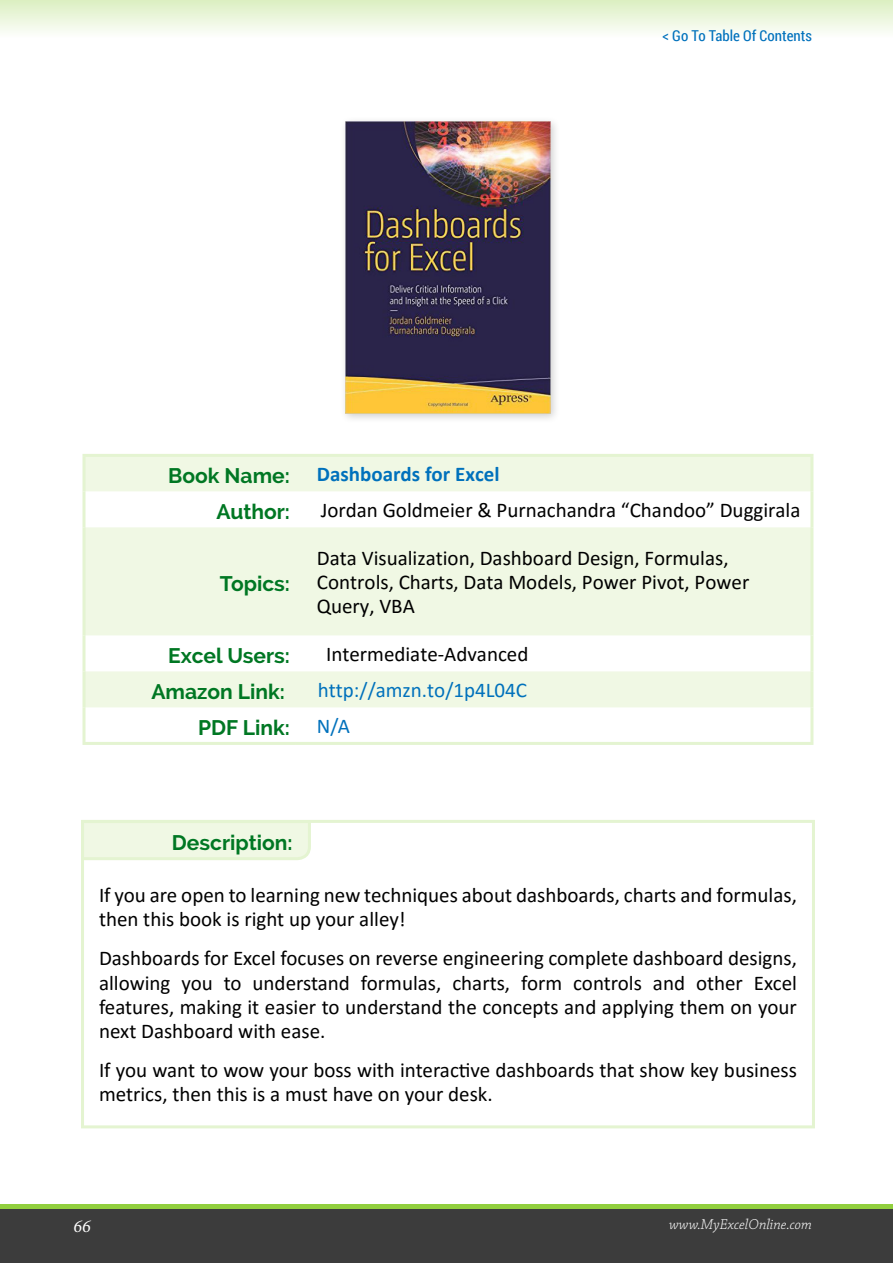
<style>
.page{position:relative;width:893px;height:1263px;background:#fff}
.page>*{position:absolute;margin:0;border:0;box-sizing:border-box;transform-origin:0 0}
.t1{font:21px/24.2px "Calibri";color:#000}
.t2{font:700 21px "Raleway";color:#007723}
.t3{font:21px "Calibri";color:#0071bc}
.t4{font:700 21px "Calibri";color:#0071bc}
.t5{font:italic 18px "Minion Pro";color:#fff}
.t6{font:italic 300 15px "Chaparral Pro";color:#fff}
.t7{font:15px "Roboto Condensed";color:#0071bc}
</style>
<div class="page">
<div style="left:0;top:1204px;width:893px;height:59px;background:#91cf3e"></div>
<div style="left:0;top:0;width:893px;height:38px;background:linear-gradient(to bottom,#dbefc1,#fdfefc)"></div>
<div style="left:0;top:1209px;width:893px;height:54px;background:#3c3c3c"></div>
<svg style="left:86px;top:457px;width:724px;height:250px;fill:#f0f8e4"></svg>
<svg style="left:82px;top:457px;width:4px;height:34px"></svg>
<hr style="left:810px;top:457px;width:3px;height:34px;background:#e4f4d1">
<svg style="left:82px;top:491px;width:4px;height:36px"></svg>
<hr style="left:810px;top:491px;width:3px;height:36px;background:#e4f4d1">
<svg style="left:82px;top:527px;width:4px;height:108px"></svg>
<hr style="left:810px;top:527px;width:3px;height:108px;background:#e4f4d1">
<svg style="left:82px;top:635px;width:4px;height:36px"></svg>
<hr style="left:810px;top:635px;width:3px;height:36px;background:#e4f4d1">
<svg style="left:82px;top:671px;width:4px;height:36px"></svg>
<hr style="left:810px;top:671px;width:3px;height:36px;background:#e4f4d1">
<svg style="left:82px;top:707px;width:4px;height:35px"></svg>
<hr style="left:810px;top:707px;width:3px;height:35px;background:#e4f4d1">
<hr style="left:82px;top:454px;width:214px;height:3px;background:#e4f4d1">
<hr style="left:296px;top:454px;width:517px;height:3px;background:#e4f4d1">
<hr style="left:82px;top:742px;width:214px;height:3px;background:#e4f4d1">
<hr style="left:296px;top:742px;width:517px;height:3px;background:#e4f4d1">
<div style="left:339px;top:116px;width:222px;height:308px;background:#000;opacity:.19"></div>
<img style="left:346px;top:122px;width:204px;height:292px">
<div style="left:81px;top:820px;width:734px;height:308px;border:3px solid #e4f4d1"></div>
<svg style="left:81px;top:820px;width:231px;height:42px;background:#eef7e2"></svg>
<p class="t7" style="left:662px;top:25px;width:151px">&lt; Go To Table Of Contents</p>
<p class="t2" style="left:168px;top:464px;width:123px">Book Name:</p>
<p class="t4" style="left:317px;top:459px;width:184px">Dashboards for Excel</p>
<p class="t2" style="left:216px;top:500px;width:75px">Author:</p>
<p class="t1" style="left:321px;top:497px;width:481px">Jordan Goldmeier &amp; Purnachandra “Chandoo” Duggirala</p>
<p class="t2" style="left:220px;top:572px;width:71px">Topics:</p>
<p class="t1" style="left:317px;top:545px;width:434px">Data Visualization, Dashboard Design, Formulas,<br>Controls, Charts, Data Models, Power Pivot, Power<br>Query, VBA</p>
<p class="t2" style="left:168px;top:644px;width:123px">Excel Users:</p>
<p class="t1" style="left:326px;top:642px;width:204px">Intermediate-Advanced</p>
<p class="t2" style="left:151px;top:680px;width:135px">Amazon Link:</p>
<p class="t3" style="left:318px;top:676px;width:211px">http://amzn.to/1p4L04C</p>
<p class="t2" style="left:198px;top:716px;width:93px">PDF Link:</p>
<p class="t3" style="left:317px;top:712px;width:35px">N/A</p>
<p class="t2" style="left:172px;top:831px;width:122px">Description:</p>
<p class="t1" style="left:99px;top:882px;width:699px">If you are open to learning new techniques about dashboards, charts and formulas, then this book is right up your alley!</p>
<p class="t1" style="left:99px;top:946px;width:699px;text-align:justify">Dashboards for Excel focuses on reverse engineering complete dashboard designs, allowing you to understand formulas, charts, form controls and other Excel features, making it easier to understand the concepts and applying them on your next Dashboard with ease.</p>
<p class="t1" style="left:99px;top:1057px;width:699px">If you want to wow your boss with interactive dashboards that show key business metrics, then this is a must have on your desk.</p>
<p class="t5" style="left:73px;top:1214px;width:19px">66</p>
<p class="t6" style="left:669px;top:1216px;width:144px">www.MyExcelOnline.com</p>
</div>
